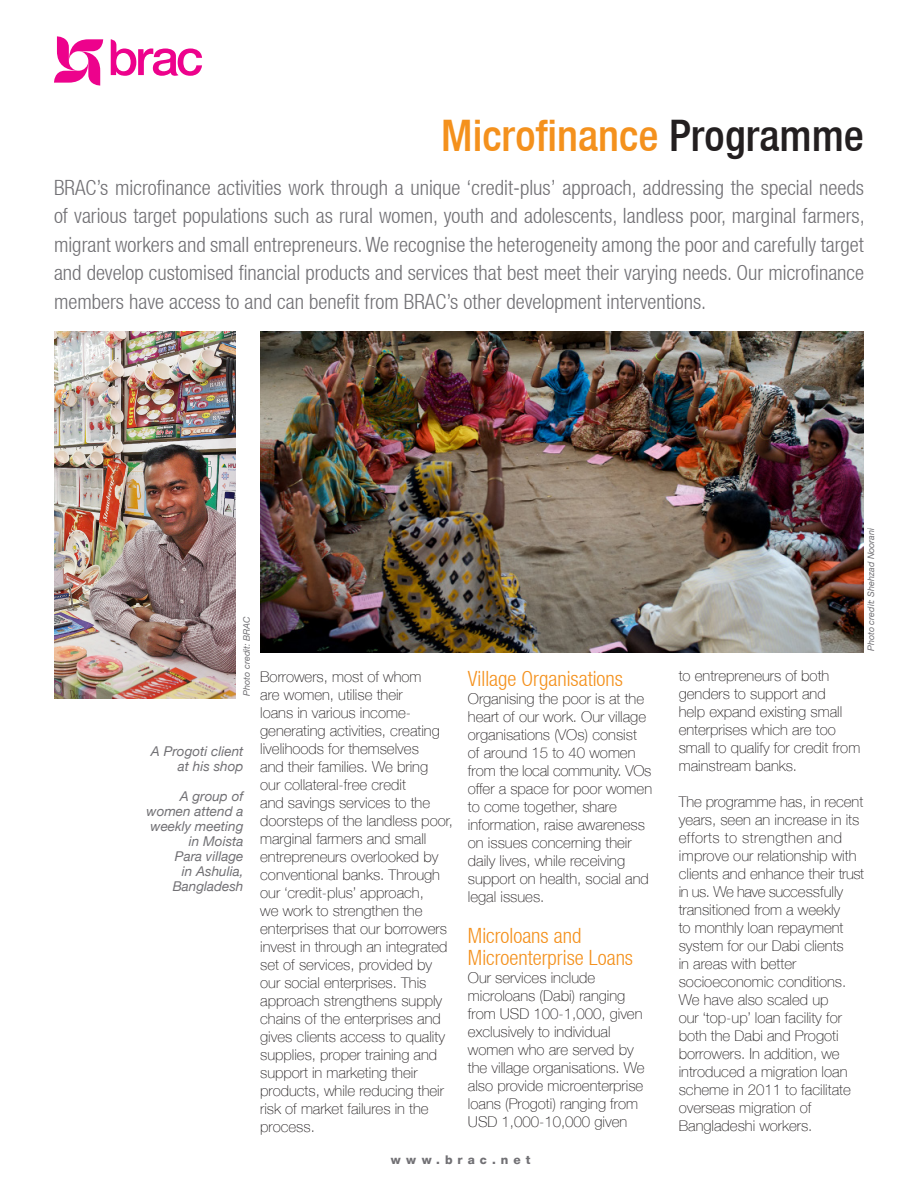
<style>
.page{position:relative;width:918px;height:1188px;background:#fff}
.page>*{position:absolute;margin:0;border:0;box-sizing:border-box;transform-origin:0 0}
.t1{font:500 condensed 43.5px "Helvetica Neue LT";color:#f4911d}
.t2{font:300 condensed 21px/28.5px "Helvetica Neue LT";color:#717074;text-align:justify}
.t3{font:300 condensed 21px/22.5px "Helvetica Neue LT";color:#f4911d}
.t4{font:100 15px/18px "Helvetica Neue LT";color:#231f20}
.t5{font:italic 13.5px/15px "Helvetica Neue LT";color:#717074;text-align:right}
.t6{font:800 12px "Helvetica Neue LT";letter-spacing:.415em;color:#717074}
.t7{font:italic 9px "Helvetica Neue LT";color:#717074}
.s1{color:#231f20}
</style>
<div class="page">
<img style="left:260px;top:331px;width:604px;height:321px">
<svg style="left:54px;top:36px;width:49px;height:50px"></svg>
<svg style="left:111px;top:39px;width:91px;height:37px"></svg>
<img style="left:54px;top:331px;width:181px;height:368px">
<p class="t1" style="left:441px;top:110px;width:424px">Microfinance <span class="s1">Programme</span></p>
<p class="t2" style="left:54px;top:173px;width:812px">BRAC’s microfinance activities work through a unique ‘credit-plus’ approach, addressing the special needs of various target populations such as rural women, youth and adolescents, landless poor, marginal farmers, migrant workers and small entrepreneurs. We recognise the heterogeneity among the poor and carefully target and develop customised financial products and services that best meet their varying needs. Our microfinance members have access to and can benefit from BRAC’s other development interventions.</p>
<p class="t7" style="left:241px;top:696px;width:81px;rotate:-90deg">Photo credit: BRAC</p>
<p class="t5" style="left:151px;top:744px;width:94px">A Progoti client at his shop</p>
<p class="t5" style="left:146px;top:789px;width:99px">A group of women attend a weekly meeting in Moista<br>Para village<br>in Ashulia,<br>Bangladesh</p>
<p class="t4" style="left:260px;top:668px;width:194px">Borrowers, most of whom<br>are women, utilise their<br>loans in various income&shy;generating activities, creating livelihoods for themselves<br>and their families. We bring<br>our collateral-free credit<br>and savings services to the doorsteps of the landless poor, marginal farmers and small entrepreneurs overlooked by conventional banks. Through our ‘credit-plus’ approach,<br>we work to strengthen the enterprises that our borrowers invest in through an integrated set of services, provided by our social enterprises. This approach strengthens supply chains of the enterprises and gives clients access to quality supplies, proper training and support in marketing their products, while reducing their risk of market failures in the process.</p>
<p class="t3" style="left:468px;top:668px;width:157px">Village Organisations</p>
<p class="t4" style="left:468px;top:690px;width:186px">Organising the poor is at the heart of our work. Our village organisations (VOs) consist of around 15 to 40 women from the local community. VOs offer a space for poor women to come together, share</p>
<p class="t4" style="left:468px;top:816px;width:182px">information, raise awareness on issues concerning their daily lives, while receiving support on health, social and legal issues.</p>
<p class="t3" style="left:468px;top:924px;width:167px">Microloans and<br>Microenterprise Loans</p>
<p class="t4" style="left:468px;top:969px;width:178px">Our services include microloans (Dabi) ranging from USD 100-1,000, given exclusively to individual women who are served by the village organisations. We also provide microenterprise loans (Progoti) ranging from<br>USD 1,000-10,000 given</p>
<p class="t6" style="left:391px;top:1153px;width:141px">www.brac.net</p>
<p class="t7" style="left:865px;top:651px;width:125px;rotate:-90deg">Photo credit: Shehzad Noorani</p>
<p class="t4" style="left:679px;top:667px;width:183px">to entrepreneurs of both genders to support and<br>help expand existing small enterprises which are too small to qualify for credit from mainstream banks.</p>
<p class="t4" style="left:679px;top:793px;width:187px">The programme has, in recent years, seen an increase in its efforts to strengthen and improve our relationship with clients and enhance their trust in us. We have successfully transitioned from a weekly<br>to monthly loan repayment system for our Dabi clients</p>
<p class="t4" style="left:679px;top:955px;width:119px">in areas with better</p>
<p class="t4" style="left:679px;top:973px;width:174px">socioeconomic conditions.<br>We have also scaled up our ‘top-up’ loan facility for both the Dabi and Progoti borrowers. In addition, we introduced a migration loan scheme in 2011 to facilitate overseas migration of</p>
<p class="t4" style="left:679px;top:1117px;width:135px">Bangladeshi workers.</p>
</div>
